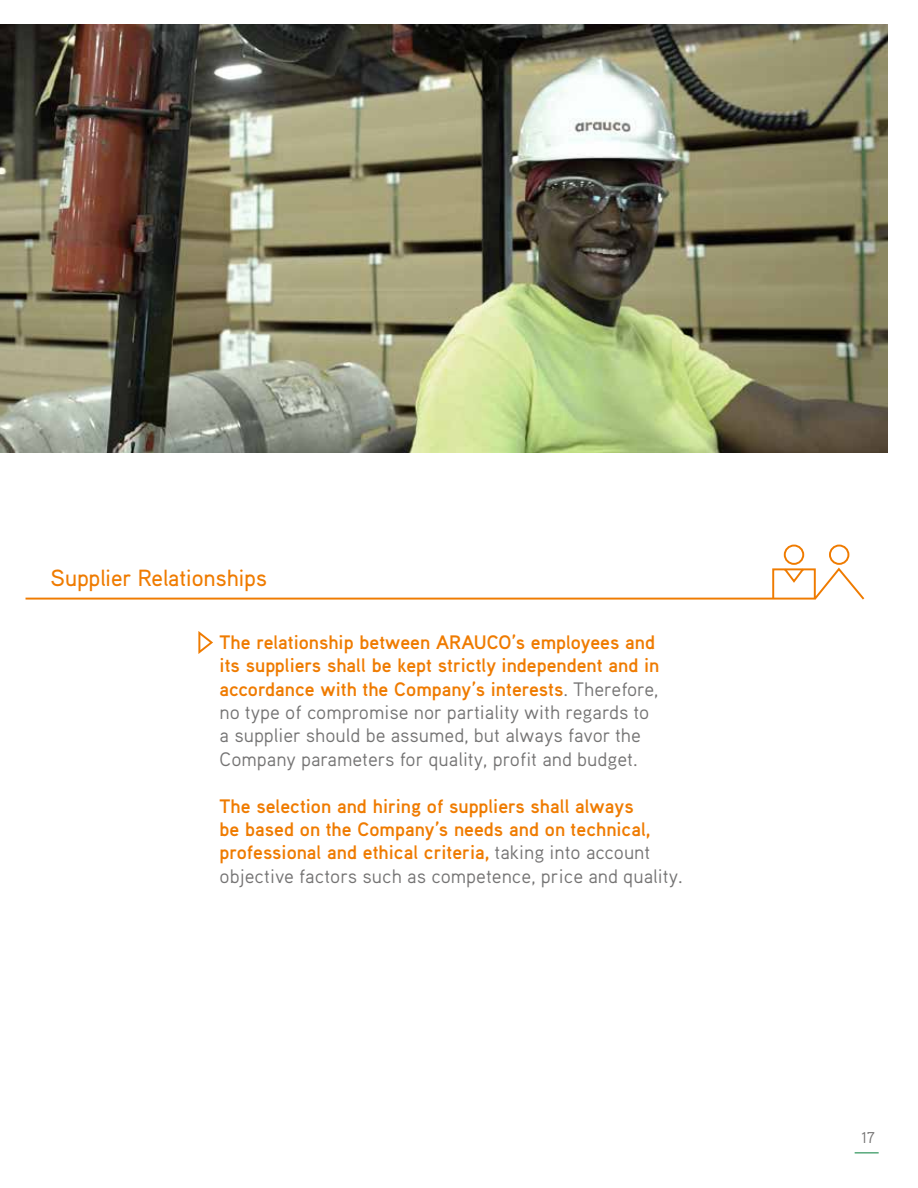
<style>
.page{position:relative;width:918px;height:1188px;background:#fff}
.page>*{position:absolute;margin:0;border:0;box-sizing:border-box;transform-origin:0 0}
.t1{font:23.4px "Aaux Pro OT Medium OSF";color:#ef7b00}
.t2{font:19.5px/23.4px "Aaux Pro OT";color:#747373}
.t3{font:700 19.5px/23.4px "Aaux Pro OT";color:#ef7b00}
.t4{font:15.6px "Aaux Pro OT";color:#747373}
.s1{font-weight:700;color:#ef7b00}
.s2{font-weight:400;color:#747373}
</style>
<div class="page">
<hr style="left:26px;top:598px;width:789px;height:2px;background:#ef7b00">
<svg style="left:771px;top:544px;width:94px;height:56px"></svg>
<img style="left:0;top:25px;width:888px;height:428px">
<svg style="left:198px;top:631px;width:15px;height:23px"></svg>
<hr style="left:855px;top:1152px;width:24px;height:2px;background:#57a97b">
<p class="t1" style="left:51px;top:563px;width:218px">Supplier Relationships</p>
<p class="t2" style="left:220px;top:630px;width:441px"><span class="s1">The relationship between ARAUCO’s employees and its suppliers shall be kept strictly independent and in accordance with the Company’s interests</span>. Therefore, no type of compromise nor partiality with regards to a supplier should be assumed, but always favor the Company parameters for quality, profit and budget.</p>
<p class="t3" style="left:220px;top:794px;width:465px">The selection and hiring of suppliers shall always<br>be based on the Company’s needs and on technical, professional and ethical criteria, <span class="s2">taking into account objective factors such as competence, price and quality.</span></p>
<p class="t4" style="left:861px;top:1128px;width:15px">17</p>
</div>
